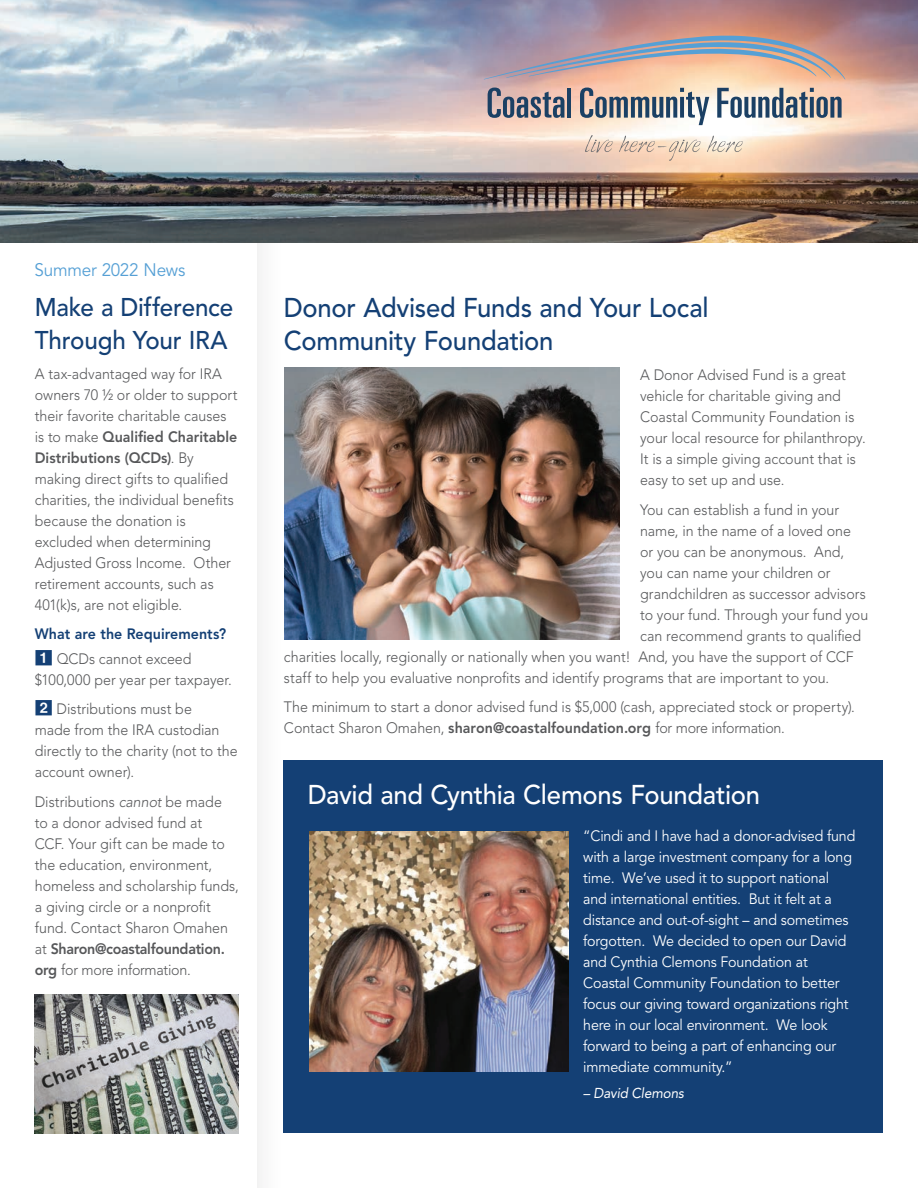
<style>
.page{position:relative;width:918px;height:1188px;background:#fff}
.page>*{position:absolute;margin:0;border:0;box-sizing:border-box;transform-origin:0 0}
.t1{font:500 27px/33px "Avenir";letter-spacing:-.01em;color:#144075;scale:.95 1}
.t2{font:500 27px "Avenir";letter-spacing:-.01em;color:#fff;scale:.95 1}
.t3{font:500 25.5px/33px "Avenir";letter-spacing:-.01em;color:#144075;scale:.95 1}
.t4{font:18px "Avenir";letter-spacing:-.015em;color:#56a0d5;scale:.95 1}
.t5{font:300 15px/21px "Avenir";letter-spacing:-.005em;color:#57585a;scale:.95 1}
.t6{font:15px/21px "Avenir";letter-spacing:-.01em;color:#fff;scale:.95 1}
.t7{font:800 15px/24.3px "Avenir";color:#144075;scale:.95 1}
.t8{font:italic 14.25px "Avenir";letter-spacing:-.01em;color:#fff;scale:.95 1}
.s1{font-weight:800}
.s2{font-family:"Bundesbahn Pi One";font-weight:400;font-size:18px}
.s3{font-weight:300;color:#57585a}
.s4{font-family:"Bundesbahn Pi One";font-weight:400;font-size:18px;color:#144075}
.s5{font-style:italic}
</style>
<div class="page">
<div style="left:284px;top:760px;width:599px;height:373px;background:#144075"></div>
<div style="left:0;top:0;width:287px;height:1188px;background:#231f20;opacity:.75"></div>
<div style="left:0;top:0;width:257px;height:1188px;background:#fff"></div>
<img style="left:0;top:0;width:918px;height:243px">
<svg style="left:488px;top:88px;width:76px;height:30px;background:#938b93"></svg>
<hr style="left:567px;top:88px;width:4px;height:30px;background:#1b4064">
<svg style="left:580px;top:88px;width:129px;height:37px;background:#afacaa"></svg>
<svg style="left:717px;top:88px;width:125px;height:30px;background:#9a9ea2"></svg>
<svg style="left:484px;top:36px;width:361px;height:44px;background:#bea7a4"></svg>
<svg style="left:585px;top:135px;width:28px;height:18px"></svg>
<svg style="left:619px;top:136px;width:81px;height:25px;background:#edd4bf"></svg>
<svg style="left:707px;top:136px;width:36px;height:16px"></svg>
<img style="left:35px;top:995px;width:204px;height:138px">
<img style="left:285px;top:368px;width:335px;height:271px">
<img style="left:310px;top:832px;width:259px;height:239px">
<p class="t4" style="left:35px;top:259px;width:160px">Summer 2022 News</p>
<h2 class="t3" style="left:35px;top:291px;width:210px">Make a Difference<br>Through Your IRA</h2>
<p class="t5" style="left:35px;top:363px;width:215px">A tax-advantaged way for IRA owners 70 ½ or older to support their favorite charitable causes is to make <span class="s1">Qualified Charitable<br>Distributions (QCDs)</span>. By making direct gifts to qualified charities, the individual benefits because the donation is excluded when determining<br>Adjusted Gross Income. Other retirement accounts, such as<br>401(k)s, are not eligible.</p>
<p class="t7" style="left:35px;top:622px;width:203px">What are the Requirements?<br><span class="s2">1</span> <span class="s3">QCDs cannot exceed</span></p>
<p class="t5" style="left:35px;top:665px;width:209px;line-height:29.7px">$100,000 per year per taxpayer.<br><span class="s4">2</span> Distributions must be</p>
<p class="t5" style="left:35px;top:720px;width:215px">made from the IRA custodian directly to the charity (not to the account owner).</p>
<p class="t5" style="left:35px;top:791px;width:216px">Distributions <span class="s5">cannot</span> be made<br>to a donor advised fund at<br>CCF. Your gift can be made to the education, environment, homeless and scholarship funds, a giving circle or a nonprofit fund. Contact Sharon Omahen at <span class="s1">Sharon@coastalfoundation. org</span> for more information.</p>
<h1 class="t1" style="left:284px;top:292px;width:448px">Donor Advised Funds and Your Local<br>Community Foundation</h1>
<p class="t5" style="left:640px;top:364px;width:239px">A Donor Advised Fund is a great vehicle for charitable giving and<br>Coastal Community Foundation is your local resource for philanthropy.<br>It is a simple giving account that is easy to set up and use.</p>
<p class="t5" style="left:640px;top:499px;width:211px">You can establish a fund in your</p>
<p class="t5" style="left:640px;top:520px;width:223px">name, in the name of a loved one</p>
<p class="t5" style="left:640px;top:541px;width:216px">or you can be anonymous. And,</p>
<p class="t5" style="left:640px;top:562px;width:202px">you can name your children or</p>
<p class="t5" style="left:640px;top:583px;width:239px">grandchildren as successor advisors</p>
<p class="t5" style="left:640px;top:604px;width:242px">to your fund. Through your fund you</p>
<p class="t5" style="left:640px;top:625px;width:234px">can recommend grants to qualified</p>
<p class="t5" style="left:284px;top:646px;width:601px">charities locally, regionally or nationally when you want! And, you have the support of CCF</p>
<p class="t5" style="left:284px;top:667px;width:576px">staff to help you evaluative nonprofits and identify programs that are important to you.</p>
<p class="t5" style="left:284px;top:696px;width:603px">The minimum to start a donor advised fund is $5,000 (cash, appreciated stock or property).<br>Contact Sharon Omahen, <span class="s1">sharon@coastalfoundation.org</span> for more information.</p>
<h1 class="t2" style="left:308px;top:779px;width:478px">David and Cynthia Clemons Foundation</h1>
<p class="t6" style="left:583px;top:825px;width:288px">“Cindi and I have had a donor-advised fund with a large investment company for a long time. We’ve used it to support national and international entities. But it felt at a distance and out-of-sight – and sometimes forgotten. We decided to open our David and Cynthia Clemons Foundation at Coastal Community Foundation to better focus our giving toward organizations right here in our local environment. We look forward to being a part of enhancing our immediate community.”</p>
<p class="t8" style="left:583px;top:1085px;width:107px">– David Clemons</p>
</div>
